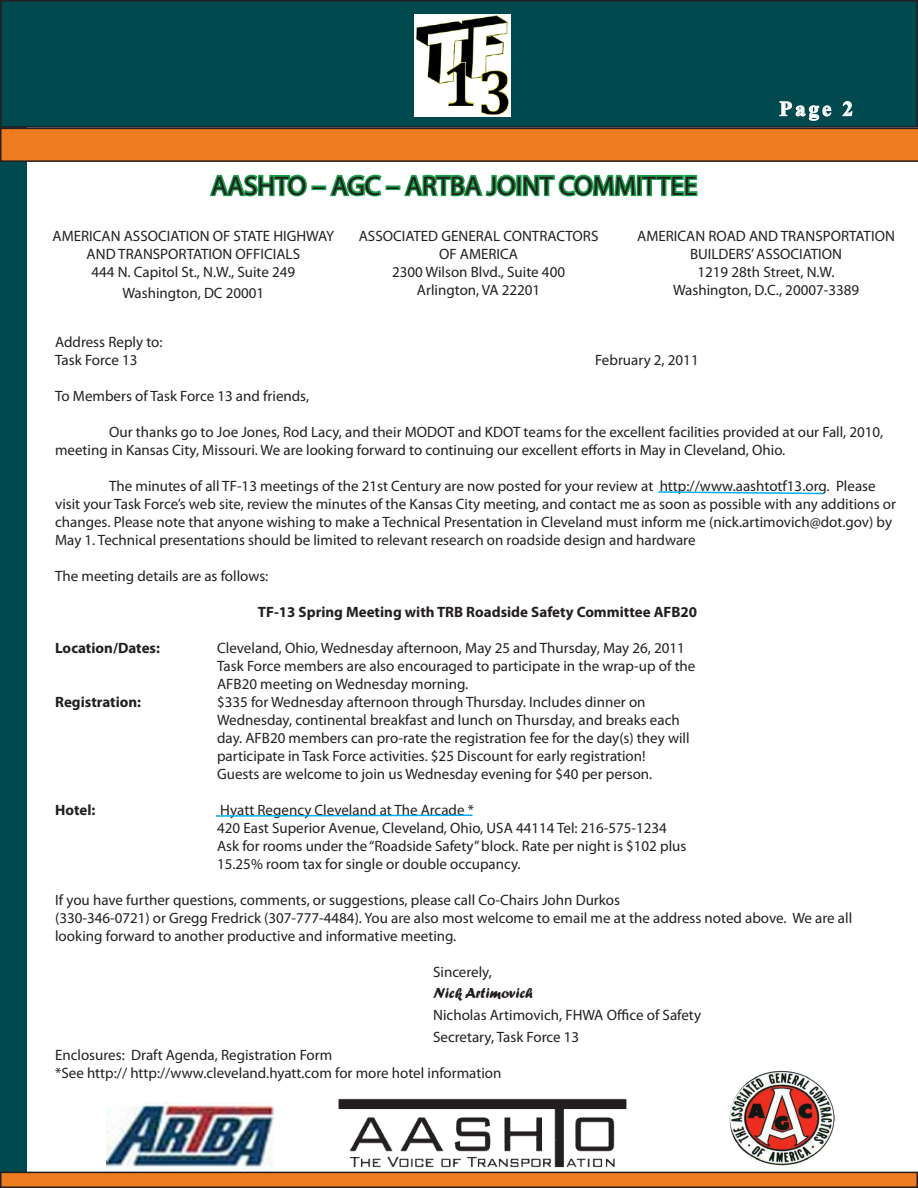
<style>
.page{position:relative;width:918px;height:1188px;background:#fff}
.page>*{position:absolute;margin:0;border:0;box-sizing:border-box;transform-origin:0 0}
.t1{font:27px "Myriad Pro";color:#231f20}
.t2{font:700 21px "Times New Roman";color:#fff}
.t3{font:15px/18px "Myriad Pro";color:#231f20}
.t4{font:700 15px "Myriad Pro";color:#231f20}
.t5{font:15px "Forte";color:#231f20}
</style>
<div class="page">
<div style="left:1px;top:121px;width:25px;height:1066px;background:#00494e"></div>
<div style="left:0;top:120px;width:27px;height:1068px;border:2px solid #00494e"></div>
<div style="left:1px;top:1px;width:916px;height:126px;background:#00494e"></div>
<div style="left:0;top:0;width:918px;height:128px;border:2px solid #231f20"></div>
<div style="left:70px;top:72px;width:76px;height:56px;background:#00494e"></div>
<div style="left:1px;top:1172px;width:916px;height:15px;background:#ec7c1f"></div>
<div style="left:0;top:1172px;width:918px;height:16px;border:2px solid #231f20"></div>
<img style="left:414px;top:15px;width:97px;height:101px">
<svg style="left:779px;top:101px;width:53px;height:20px"></svg>
<svg style="left:842px;top:101px;width:11px;height:15px"></svg>
<svg style="left:0;top:128px;width:918px;height:77px"></svg>
<img style="left:106px;top:1103px;width:167px;height:67px">
<img style="left:335px;top:1098px;width:296px;height:77px">
<img style="left:730px;top:1071px;width:105px;height:95px">
<svg style="left:658px;top:491px;width:166px;height:4px"></svg>
<svg style="left:216px;top:814px;width:257px;height:3px"></svg>
<p class="t2" style="left:779px;top:94px;width:75px">Page 2</p>
<p class="t1" style="left:211px;top:169px;width:487px">AASHTO – AGC – ARTBA JOINT COMMITTEE</p>
<p class="t3" style="left:53px;top:226px;width:283px;text-align:center">AMERICAN ASSOCIATION OF STATE HIGHWAY<br>AND TRANSPORTATION OFFICIALS</p>
<p class="t3" style="left:91px;top:262px;width:205px">444 N. Capitol St., N.W., Suite 249</p>
<p class="t3" style="left:122px;top:284px;width:143px">Washington, DC 20001</p>
<p class="t3" style="left:359px;top:226px;width:241px">ASSOCIATED GENERAL CONTRACTORS</p>
<p class="t3" style="left:439px;top:244px;width:80px">OF AMERICA</p>
<p class="t3" style="left:392px;top:262px;width:174px">2300 Wilson Blvd., Suite 400</p>
<p class="t3" style="left:417px;top:280px;width:125px">Arlington, VA 22201</p>
<p class="t3" style="left:637px;top:226px;width:259px;text-align:center">AMERICAN ROAD AND TRANSPORTATION<br>BUILDERS’ ASSOCIATION</p>
<p class="t3" style="left:698px;top:262px;width:139px">1219 28th Street, N.W.</p>
<p class="t3" style="left:673px;top:280px;width:188px">Washington, D.C., 20007-3389</p>
<p class="t3" style="left:55px;top:332px;width:109px">Address Reply to:</p>
<p class="t3" style="left:55px;top:350px;width:84px">Task Force 13</p>
<p class="t3" style="left:595px;top:350px;width:105px">February 2, 2011</p>
<p class="t3" style="left:55px;top:386px;width:256px">To Members of Task Force 13 and friends,</p>
<p class="t3" style="left:55px;top:422px;width:830px;text-indent:54px">Our thanks go to Joe Jones, Rod Lacy, and their MODOT and KDOT teams for the excellent facilities provided at our Fall, 2010, meeting in Kansas City, Missouri. We are looking forward to continuing our excellent efforts in May in Cleveland, Ohio.</p>
<p class="t3" style="left:55px;top:476px;width:842px;text-indent:54px">The minutes of all TF-13 meetings of the 21st Century are now posted for your review at http://www.aashtotf13.org. Please visit your Task Force’s web site, review the minutes of the Kansas City meeting, and contact me as soon as possible with any additions or changes. Please note that anyone wishing to make a Technical Presentation in Cleveland must inform me (nick.artimovich@dot.gov) by May 1. Technical presentations should be limited to relevant research on roadside design and hardware</p>
<p class="t3" style="left:55px;top:566px;width:215px">The meeting details are as follows:</p>
<p class="t4" style="left:258px;top:602px;width:441px">TF-13 Spring Meeting with TRB Roadside Safety Committee AFB20</p>
<p class="t4" style="left:55px;top:638px;width:106px">Location/Dates:</p>
<p class="t3" style="left:217px;top:638px;width:469px">Cleveland, Ohio, Wednesday afternoon, May 25 and Thursday, May 26, 2011</p>
<p class="t3" style="left:217px;top:656px;width:480px">Task Force members are also encouraged to participate in the wrap-up of the<br>AFB20 meeting on Wednesday morning.</p>
<p class="t4" style="left:55px;top:692px;width:88px">Registration:</p>
<p class="t3" style="left:217px;top:692px;width:474px">$335 for Wednesday afternoon through Thursday. Includes dinner on Wednesday, continental breakfast and lunch on Thursday, and breaks each day. AFB20 members can pro-rate the registration fee for the day(s) they will participate in Task Force activities. $25 Discount for early registration!</p>
<p class="t3" style="left:217px;top:764px;width:437px">Guests are welcome to join us Wednesday evening for $40 per person.</p>
<p class="t4" style="left:55px;top:800px;width:42px">Hotel:</p>
<p class="t3" style="left:220px;top:800px;width:255px">Hyatt Regency Cleveland at The Arcade *</p>
<p class="t3" style="left:217px;top:818px;width:451px">420 East Superior Avenue, Cleveland, Ohio, USA 44114 Tel: 216-575-1234</p>
<p class="t3" style="left:217px;top:836px;width:471px">Ask for rooms under the “Roadside Safety” block. Rate per night is $102 plus<br>15.25% room tax for single or double occupancy.</p>
<p class="t3" style="left:55px;top:890px;width:567px">If you have further questions, comments, or suggestions, please call Co-Chairs John Durkos</p>
<p class="t3" style="left:55px;top:908px;width:799px">(330-346-0721) or Gregg Fredrick (307-777-4484). You are also most welcome to email me at the address noted above. We are all looking forward to another productive and informative meeting.</p>
<p class="t3" style="left:433px;top:962px;width:60px">Sincerely,</p>
<p class="t5" style="left:433px;top:985px;width:101px">Nick Artimovich</p>
<p class="t3" style="left:433px;top:1006px;width:270px">Nicholas Artimovich, FHWA Office of Safety</p>
<p class="t3" style="left:433px;top:1027px;width:148px">Secretary, Task Force 13</p>
<p class="t3" style="left:55px;top:1045px;width:279px">Enclosures: Draft Agenda, Registration Form</p>
<p class="t3" style="left:55px;top:1063px;width:448px">*See http:// http://www.cleveland.hyatt.com for more hotel information</p>
</div>
